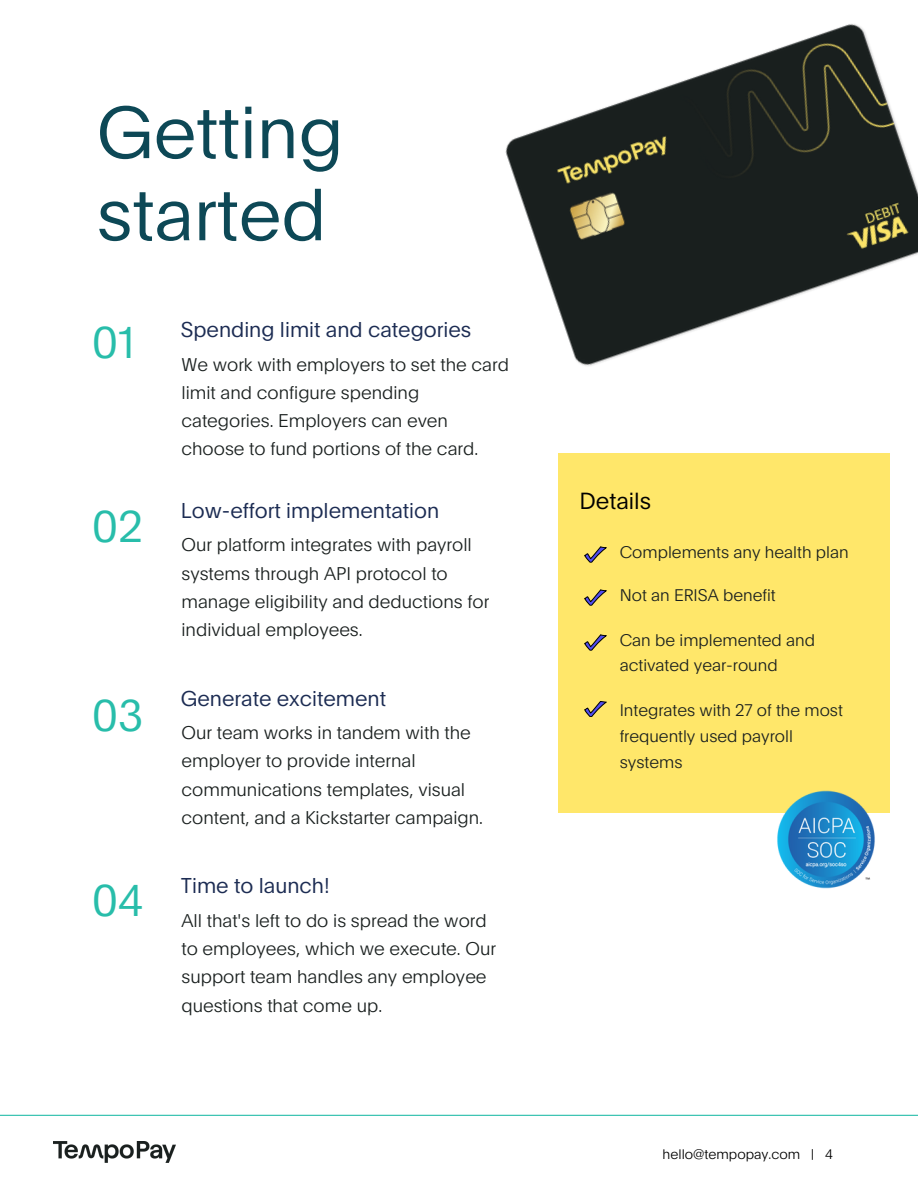
<style>
.page{position:relative;width:918px;height:1188px;background:#fff}
.page>*{position:absolute;margin:0;border:0;box-sizing:border-box;transform-origin:0 0}
.t1{font:300 72px/82.2px "Plain";color:#0d4856}
.t2{font:300 43.5px "Plain";color:#28bdaa}
.t3{font:300 22.8px "Plain";color:#000}
.t4{font:300 21px "Plain";color:#1c2c53}
.t5{font:100 18px/28.2px "Plain";color:#1a201f}
.t6{font:100 16.5px/25.7px "Plain";color:#1a201f}
.t7{font:100 13.5px "Plain";color:#000}
</style>
<div class="page">
<img style="left:505px;top:24px;width:413px;height:342px">
<hr style="left:0;top:1115px;width:918px;height:1px;background:#28bdaa">
<div style="left:558px;top:453px;width:332px;height:360px;background:#ffe76a"></div>
<img style="left:777px;top:790px;width:98px;height:98px">
<svg style="left:585px;top:547px;width:21px;height:16px"></svg>
<svg style="left:585px;top:590px;width:21px;height:16px"></svg>
<svg style="left:585px;top:701px;width:21px;height:16px"></svg>
<svg style="left:585px;top:635px;width:21px;height:15px"></svg>
<img style="left:53px;top:1141px;width:123px;height:21px">
<p class="t1" style="left:97px;top:98px;width:248px">Getting started</p>
<p class="t2" style="left:92px;top:325px;width:45px">01</p>
<p class="t2" style="left:92px;top:508px;width:53px">02</p>
<p class="t2" style="left:92px;top:697px;width:53px">03</p>
<p class="t2" style="left:92px;top:882px;width:53px">04</p>
<p class="t4" style="left:181px;top:321px;width:292px">Spending limit and categories</p>
<p class="t5" style="left:181px;top:352px;width:329px">We work with employers to set the card limit and configure spending categories. Employers can even choose to fund portions of the card.</p>
<p class="t4" style="left:181px;top:502px;width:260px">Low-effort implementation</p>
<p class="t5" style="left:181px;top:533px;width:309px">Our platform integrates with payroll systems through API protocol to manage eligibility and deductions for individual employees.</p>
<p class="t4" style="left:181px;top:690px;width:207px">Generate excitement</p>
<p class="t5" style="left:182px;top:720px;width:303px">Our team works in tandem with the employer to provide internal communications templates, visual content, and a Kickstarter campaign.</p>
<p class="t4" style="left:181px;top:877px;width:151px">Time to launch!</p>
<p class="t5" style="left:181px;top:908px;width:316px">All that's left to do is spread the word to employees, which we execute. Our support team handles any employee questions that come up.</p>
<p class="t3" style="left:580px;top:492px;width:73px">Details</p>
<p class="t6" style="left:620px;top:541px;width:230px">Complements any health plan</p>
<p class="t6" style="left:620px;top:583px;width:157px">Not an ERISA benefit</p>
<p class="t6" style="left:620px;top:628px;width:197px">Can be implemented and activated year-round</p>
<p class="t6" style="left:620px;top:699px;width:225px">Integrates with 27 of the most frequently used payroll systems</p>
<p class="t7" style="left:663px;top:1148px;width:172px">hello@tempopay.com | 4</p>
</div>
